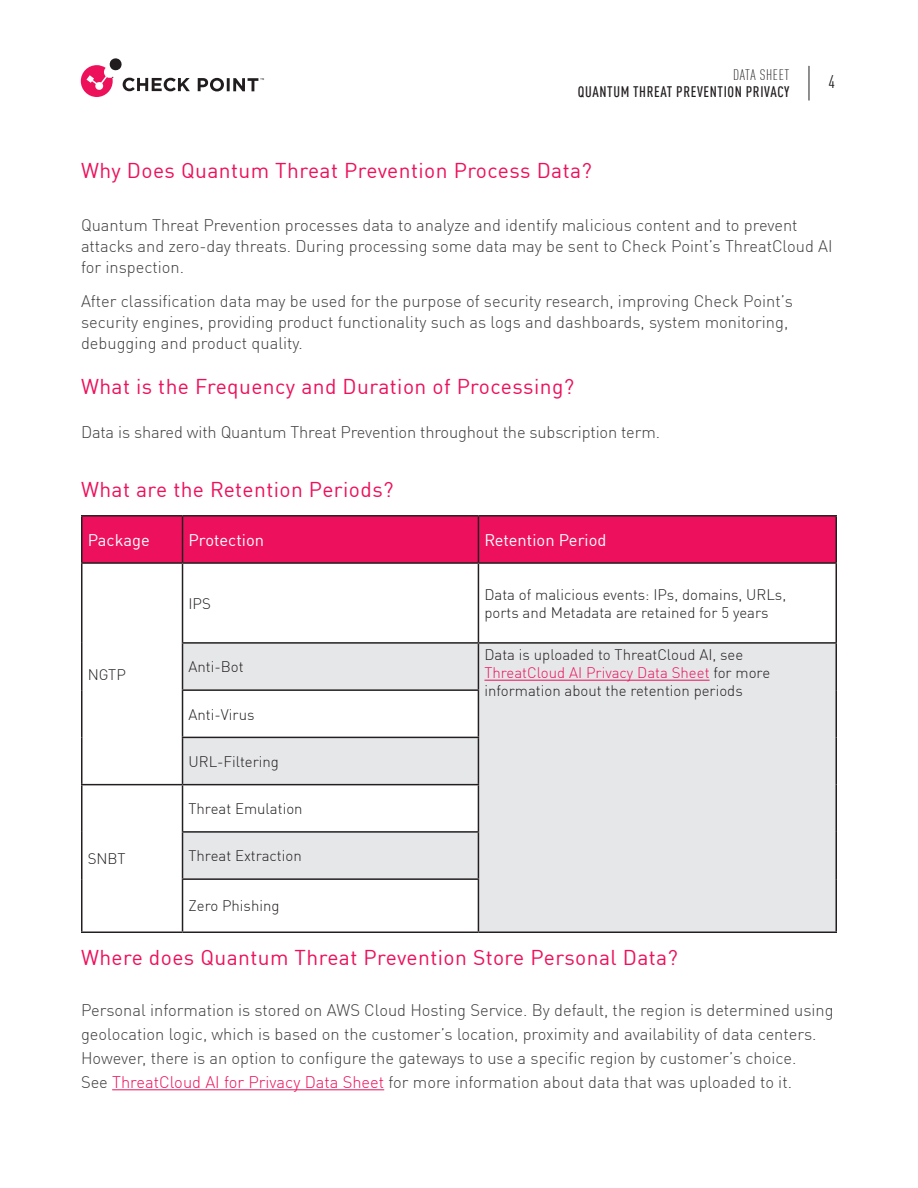
<style>
.page{position:relative;width:918px;height:1188px;background:#fff}
.page>*{position:absolute;margin:0;border:0;box-sizing:border-box;transform-origin:0 0}
.Header_1{font:21px "DIN Pro";letter-spacing:.02em;color:#ed105c}
.t1{font:condensed 18px "DIN Pro";color:#231f20}
.Header_1-2{font:300 16.5px/21px "DIN Pro";color:#3e3e3f}
.Body_Copy{font:300 16.5px "DIN Pro";letter-spacing:-.01em;color:#3e3e3f}
.t2{font:16.5px "DIN Pro";color:#fff}
.t3{font:300 15px/18px "DIN Pro";color:#231f20}
.t4{font:500 condensed 15px "DIN Pro";letter-spacing:.04em;color:#231f20}
.t5{font:300 condensed 15px "DIN Pro";letter-spacing:.04em;color:#231f20}
.s1{color:#ed105c}
</style>
<div class="page">
<svg style="left:81px;top:58px;width:109px;height:39px"></svg>
<svg style="left:198px;top:78px;width:66px;height:13px"></svg>
<hr style="left:809px;top:66px;width:1px;height:34px;background:#231f20">
<hr style="left:112px;top:1089px;width:272px;height:1px;background:#ed105c">
<div style="left:82px;top:517px;width:754px;height:45px;background:#ed105c"></div>
<svg style="left:183px;top:644px;width:653px;height:288px;fill:#e6e7e9"></svg>
<div style="left:183px;top:879px;width:295px;height:53px;background:#fff"></div>
<hr style="left:81px;top:515px;width:102px;height:2px;background:#231f20">
<hr style="left:81px;top:517px;width:1px;height:45px;background:#231f20">
<hr style="left:183px;top:515px;width:295px;height:2px;background:#231f20">
<hr style="left:182px;top:517px;width:1px;height:45px;background:#231f20">
<hr style="left:478px;top:515px;width:359px;height:2px;background:#231f20">
<hr style="left:478px;top:517px;width:1px;height:45px;background:#231f20">
<hr style="left:836px;top:517px;width:1px;height:45px;background:#231f20">
<hr style="left:81px;top:562px;width:102px;height:2px;background:#231f20">
<hr style="left:81px;top:564px;width:1px;height:79px;background:#231f20">
<hr style="left:183px;top:562px;width:295px;height:2px;background:#231f20">
<hr style="left:182px;top:564px;width:1px;height:78px;background:#231f20">
<hr style="left:478px;top:562px;width:359px;height:2px;background:#231f20">
<hr style="left:478px;top:564px;width:1px;height:78px;background:#231f20">
<hr style="left:836px;top:564px;width:1px;height:78px;background:#231f20">
<hr style="left:81px;top:643px;width:1px;height:47px;background:#231f20">
<hr style="left:182px;top:642px;width:296px;height:2px;background:#231f20">
<hr style="left:182px;top:644px;width:1px;height:45px;background:#231f20">
<hr style="left:478px;top:642px;width:359px;height:2px;background:#231f20">
<hr style="left:478px;top:644px;width:1px;height:45px;background:#231f20">
<hr style="left:836px;top:644px;width:1px;height:46px;background:#231f20">
<hr style="left:81px;top:690px;width:1px;height:47px;background:#231f20">
<hr style="left:182px;top:689px;width:297px;height:2px;background:#231f20">
<hr style="left:182px;top:691px;width:1px;height:46px;background:#231f20">
<hr style="left:478px;top:691px;width:1px;height:46px;background:#231f20">
<hr style="left:836px;top:690px;width:1px;height:47px;background:#231f20">
<hr style="left:81px;top:737px;width:1px;height:47px;background:#231f20">
<hr style="left:182px;top:737px;width:297px;height:1px;background:#231f20">
<hr style="left:182px;top:738px;width:1px;height:46px;background:#231f20">
<hr style="left:478px;top:738px;width:1px;height:46px;background:#231f20">
<hr style="left:836px;top:737px;width:1px;height:48px;background:#231f20">
<hr style="left:81px;top:784px;width:102px;height:1px;background:#231f20">
<hr style="left:81px;top:785px;width:1px;height:47px;background:#231f20">
<hr style="left:183px;top:784px;width:296px;height:1px;background:#231f20">
<hr style="left:182px;top:785px;width:1px;height:46px;background:#231f20">
<hr style="left:478px;top:785px;width:1px;height:46px;background:#231f20">
<hr style="left:836px;top:785px;width:1px;height:47px;background:#231f20">
<hr style="left:81px;top:832px;width:1px;height:47px;background:#231f20">
<hr style="left:182px;top:831px;width:297px;height:2px;background:#231f20">
<hr style="left:182px;top:833px;width:1px;height:45px;background:#231f20">
<hr style="left:478px;top:833px;width:1px;height:45px;background:#231f20">
<hr style="left:836px;top:832px;width:1px;height:47px;background:#231f20">
<hr style="left:81px;top:879px;width:1px;height:53px;background:#231f20">
<hr style="left:182px;top:878px;width:297px;height:2px;background:#231f20">
<hr style="left:182px;top:880px;width:1px;height:52px;background:#231f20">
<hr style="left:478px;top:880px;width:1px;height:52px;background:#231f20">
<hr style="left:836px;top:879px;width:1px;height:53px;background:#231f20">
<hr style="left:81px;top:932px;width:102px;height:1px;background:#231f20">
<hr style="left:183px;top:932px;width:295px;height:1px;background:#231f20">
<hr style="left:478px;top:932px;width:359px;height:1px;background:#231f20">
<hr style="left:484px;top:680px;width:226px;height:1px;background:#ed105c">
<p class="t5" style="left:733px;top:65px;width:58px">DATA SHEET</p>
<p class="t4" style="left:578px;top:81px;width:213px">QUANTUM THREAT PREVENTION PRIVACY</p>
<p class="t1" style="left:828px;top:69px;width:8px">4</p>
<p class="Header_1" style="left:81px;top:154px;width:512px">Why Does Quantum Threat Prevention Process Data?</p>
<p class="Header_1-2" style="left:81px;top:213px;width:753px">Quantum Threat Prevention processes data to analyze and identify malicious content and to prevent attacks and zero-day threats. During processing some data may be sent to Check Point’s ThreatCloud AI for inspection.</p>
<p class="Header_1-2" style="left:81px;top:290px;width:713px">After classification data may be used for the purpose of security research, improving Check Point’s security engines, providing product functionality such as logs and dashboards, system monitoring, debugging and product quality.</p>
<p class="Header_1" style="left:81px;top:370px;width:495px">What is the Frequency and Duration of Processing?</p>
<p class="Body_Copy" style="left:81px;top:420px;width:581px">Data is shared with Quantum Threat Prevention throughout the subscription term.</p>
<p class="Header_1" style="left:81px;top:473px;width:314px">What are the Retention Periods?</p>
<p class="t2" style="left:88px;top:527px;width:64px">Package</p>
<p class="t2" style="left:189px;top:527px;width:77px">Protection</p>
<p class="t2" style="left:484px;top:527px;width:124px">Retention Period</p>
<p class="t3" style="left:88px;top:664px;width:40px">NGTP</p>
<p class="t3" style="left:88px;top:849px;width:39px">SNBT</p>
<p class="t3" style="left:189px;top:593px;width:24px">IPS</p>
<p class="t3" style="left:484px;top:584px;width:303px">Data of malicious events: IPs, domains, URLs, ports and Metadata are retained for 5 years</p>
<p class="t3" style="left:189px;top:657px;width:57px">Anti-Bot</p>
<p class="t3" style="left:484px;top:645px;width:287px">Data is uploaded to ThreatCloud AI, see<br><span class="s1">ThreatCloud AI Privacy Data Sheet</span> for more information about the retention periods</p>
<p class="t3" style="left:189px;top:704px;width:67px">Anti-Virus</p>
<p class="t3" style="left:189px;top:751px;width:92px">URL-Filtering</p>
<p class="t3" style="left:189px;top:799px;width:116px">Threat Emulation</p>
<p class="t3" style="left:189px;top:846px;width:115px">Threat Extraction</p>
<p class="t3" style="left:189px;top:896px;width:93px">Zero Phishing</p>
<p class="Header_1" style="left:81px;top:941px;width:599px">Where does Quantum Threat Prevention Store Personal Data?</p>
<p class="Header_1-2" style="left:81px;top:997px;width:754px;line-height:24px">Personal information is stored on AWS Cloud Hosting Service. By default, the region is determined using geolocation logic, which is based on the customer’s location, proximity and availability of data centers.<br>However, there is an option to configure the gateways to use a specific region by customer’s choice.<br>See <span class="s1">ThreatCloud AI for Privacy Data Sheet</span> for more information about data that was uploaded to it.</p>
</div>
